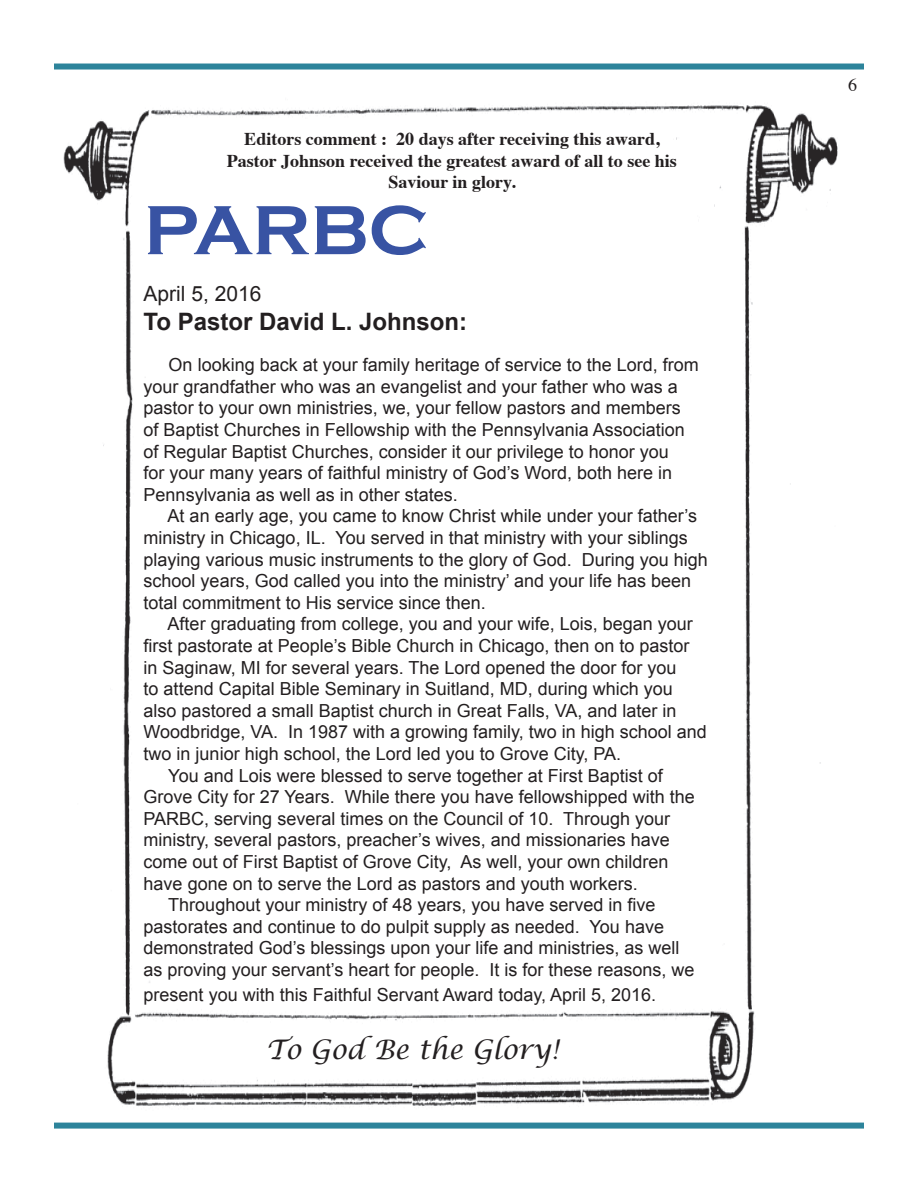
<style>
.page{position:relative;width:918px;height:1188px;background:#fff}
.page>*{position:absolute;margin:0;border:0;box-sizing:border-box;transform-origin:0 0}
.t1{font:700 72px "Copperplate Gothic";color:#3853a3}
.t2{font:italic 27px "Lucida Calligraphy";color:#231f20}
.t3{font:700 24px "Arial";color:#231f20}
.t4{font:21px "Arial";color:#231f20}
.t5{font:18px/21.6px "Arial";color:#231f20}
.t6{font:700 18px/21.6px "Times";color:#231f20;text-align:center}
.t7{font:18px "Times";color:#231f20}
</style>
<div class="page">
<div style="left:54px;top:1123px;width:810px;height:6px;background:#2d849b"></div>
<img style="left:64px;top:105px;width:774px;height:1001px">
<div style="left:54px;top:64px;width:810px;height:6px;background:#2d849b"></div>
<p class="t6" style="left:227px;top:126px;width:451px">Editors comment : 20 days after receiving this award,<br>Pastor Johnson received the greatest award of all to see his<br>Saviour in glory.</p>
<h1 class="t1" style="left:144px;top:190px;width:287px">PARBC</h1>
<p class="t4" style="left:144px;top:280px;width:119px">April 5, 2016</p>
<h3 class="t3" style="left:144px;top:305px;width:325px">To Pastor David L. Johnson:</h3>
<p class="t5" style="left:144px;top:354px;width:557px;text-indent:25px">On looking back at your family heritage of service to the Lord, from your grandfather who was an evangelist and your father who was a pastor to your own ministries, we, your fellow pastors and members of Baptist Churches in Fellowship with the Pennsylvania Association of Regular Baptist Churches, consider it our privilege to honor you<br>for your many years of faithful ministry of God’s Word, both here in Pennsylvania as well as in other states.</p>
<p class="t5" style="left:144px;top:505px;width:566px;text-indent:24px">At an early age, you came to know Christ while under your father’s ministry in Chicago, IL. You served in that ministry with your siblings playing various music instruments to the glory of God. During you high school years, God called you into the ministry’ and your life has been total commitment to His service since then.</p>
<p class="t5" style="left:168px;top:613px;width:527px">After graduating from college, you and your wife, Lois, began your</p>
<p class="t5" style="left:144px;top:635px;width:547px">first pastorate at People’s Bible Church in Chicago, then on to pastor</p>
<p class="t5" style="left:144px;top:657px;width:534px">in Saginaw, MI for several years. The Lord opened the door for you</p>
<p class="t5" style="left:144px;top:678px;width:531px">to attend Capital Bible Seminary in Suitland, MD, during which you</p>
<p class="t5" style="left:144px;top:700px;width:534px">also pastored a small Baptist church in Great Falls, VA, and later in</p>
<p class="t5" style="left:144px;top:721px;width:565px">Woodbridge, VA. In 1987 with a growing family, two in high school and</p>
<p class="t5" style="left:144px;top:743px;width:479px">two in junior high school, the Lord led you to Grove City, PA.</p>
<p class="t5" style="left:168px;top:765px;width:496px">You and Lois were blessed to serve together at First Baptist of</p>
<p class="t5" style="left:144px;top:786px;width:553px">Grove City for 27 Years. While there you have fellowshipped with the</p>
<p class="t5" style="left:144px;top:808px;width:528px">PARBC, serving several times on the Council of 10. Through your</p>
<p class="t5" style="left:144px;top:829px;width:528px">ministry, several pastors, preacher’s wives, and missionaries have</p>
<p class="t5" style="left:144px;top:851px;width:526px">come out of First Baptist of Grove City, As well, your own children</p>
<p class="t5" style="left:144px;top:873px;width:496px">have gone on to serve the Lord as pastors and youth workers.</p>
<p class="t5" style="left:168px;top:894px;width:489px">Throughout your ministry of 48 years, you have served in five</p>
<p class="t5" style="left:144px;top:916px;width:522px">pastorates and continue to do pulpit supply as needed. You have</p>
<p class="t5" style="left:144px;top:937px;width:537px">demonstrated God’s blessings upon your life and ministries, as well</p>
<p class="t5" style="left:144px;top:959px;width:552px">as proving your servant’s heart for people. It is for these reasons, we</p>
<p class="t5" style="left:144px;top:984px;width:514px">present you with this Faithful Servant Award today, April 5, 2016.</p>
<h2 class="t2" style="left:266px;top:1033px;width:294px">To God Be the Glory!</h2>
<p class="t7" style="left:848px;top:68px;width:10px">6</p>
</div>
